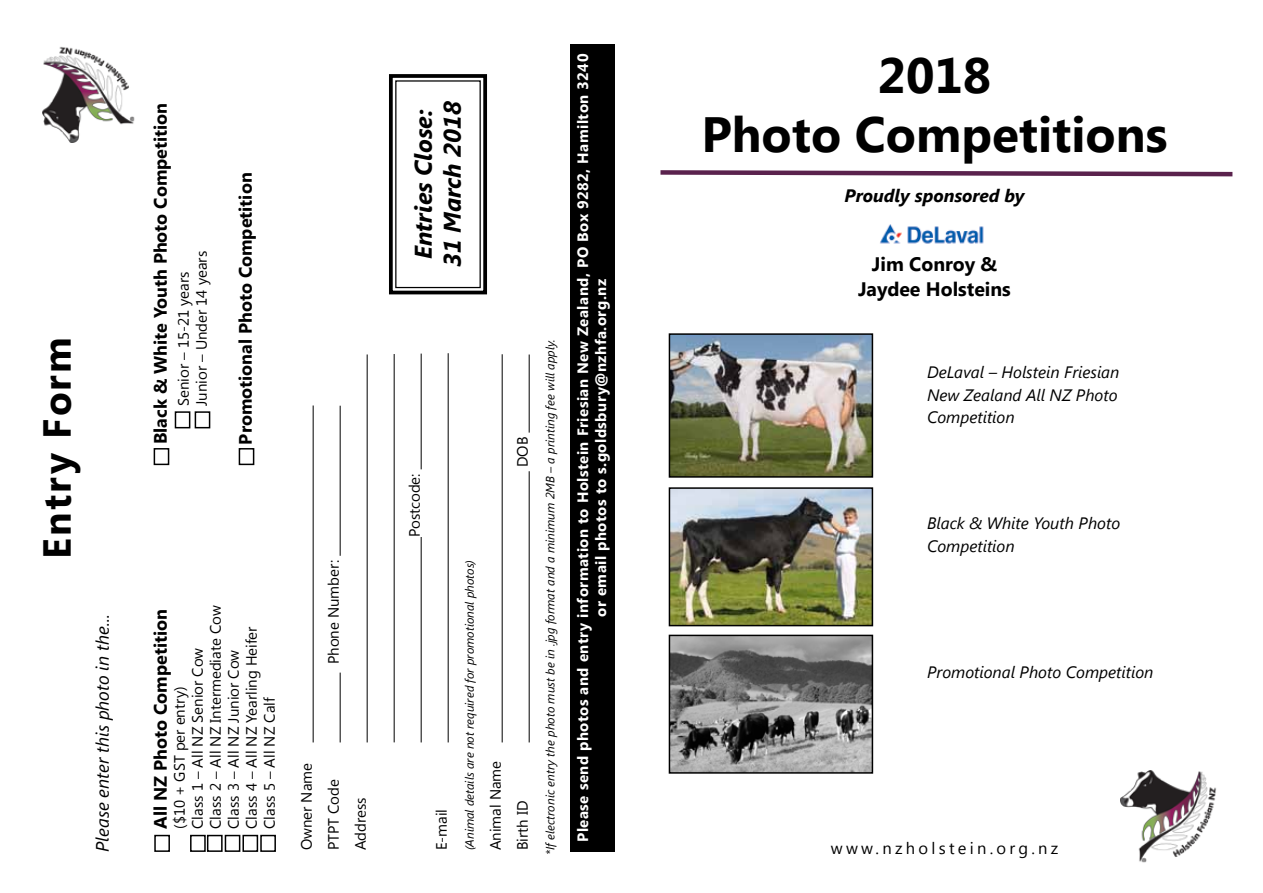
<style>
.page{position:relative;width:1263px;height:893px;background:#fff}
.page>*{position:absolute;margin:0;border:0;box-sizing:border-box;transform-origin:0 0}
.t1{font:700 49.5px/59.4px "Segoe UI";color:#000;text-align:center}
.t2{font:700 39px "Segoe UI";letter-spacing:.05em;color:#000}
.t3{font:italic 700 24px/28.8px "Segoe UI";color:#000;text-align:center}
.t4{font:700 19.5px/25.5px "Segoe UI";color:#000;text-align:center}
.t5{font:700 18px "Segoe UI";color:#000}
.t6{font:italic 18px "Segoe UI";color:#000}
.t7{font:italic 700 18px "Segoe UI";color:#000}
.t8{font:italic 16.5px/22.5px "Segoe UI";color:#000;text-align:justify}
.t9{font:16.5px "Segoe UI";letter-spacing:.2em;color:#000}
.t10{font:15px/18px "Segoe UI";color:#000}
.t11{font:700 15px/18px "Segoe UI";letter-spacing:.03em;color:#fff;text-align:center}
.t12{font:italic 12px "Segoe UI";color:#000}
</style>
<div class="page">
<hr style="left:313px;top:405px;width:1px;height:337px;background:#000">
<hr style="left:340px;top:673px;width:1px;height:69px;background:#000">
<hr style="left:340px;top:406px;width:1px;height:150px;background:#000">
<hr style="left:367px;top:354px;width:1px;height:388px;background:#000">
<hr style="left:394px;top:354px;width:1px;height:388px;background:#000">
<hr style="left:421px;top:537px;width:1px;height:205px;background:#000">
<hr style="left:421px;top:354px;width:1px;height:115px;background:#000">
<hr style="left:448px;top:353px;width:1px;height:389px;background:#000">
<hr style="left:502px;top:354px;width:1px;height:388px;background:#000">
<hr style="left:529px;top:471px;width:1px;height:271px;background:#000">
<hr style="left:529px;top:354px;width:1px;height:79px;background:#000">
<div style="left:154px;top:835px;width:16px;height:17px;border:2px solid #000"></div>
<div style="left:190px;top:835px;width:16px;height:17px;border:2px solid #000"></div>
<div style="left:207px;top:835px;width:16px;height:17px;border:2px solid #000"></div>
<div style="left:225px;top:835px;width:15px;height:17px;border:2px solid #000"></div>
<div style="left:242px;top:835px;width:16px;height:17px;border:2px solid #000"></div>
<div style="left:260px;top:835px;width:16px;height:17px;border:2px solid #000"></div>
<div style="left:239px;top:448px;width:15px;height:17px;border:2px solid #000"></div>
<div style="left:154px;top:448px;width:15px;height:17px;border:2px solid #000"></div>
<div style="left:175px;top:411px;width:15px;height:17px;border:2px solid #000"></div>
<div style="left:195px;top:411px;width:15px;height:17px;border:2px solid #000"></div>
<svg style="left:389px;top:74px;width:98px;height:221px"></svg>
<div style="left:395px;top:80px;width:86px;height:208px;border:1px solid #000"></div>
<div style="left:570px;top:44px;width:44px;height:808px;background:#000"></div>
<img style="left:880px;top:224px;width:104px;height:20px">
<img style="left:672px;top:490px;width:198px;height:133px">
<div style="left:669px;top:487px;width:204px;height:139px;border:2px solid #000"></div>
<img style="left:672px;top:336px;width:198px;height:139px">
<div style="left:669px;top:333px;width:204px;height:145px;border:2px solid #000"></div>
<svg style="left:660px;top:170px;width:573px;height:7px"></svg>
<img style="left:1120px;top:771px;width:97px;height:92px">
<img style="left:43px;top:46px;width:92px;height:97px">
<img style="left:672px;top:638px;width:198px;height:133px">
<div style="left:669px;top:635px;width:204px;height:139px;border:2px solid #000"></div>
<h2 class="t2" style="left:29px;top:559px;width:223px;rotate:-90deg">Entry Form</h2>
<p class="t6" style="left:90px;top:852px;width:239px;rotate:-90deg">Please enter this photo in the...</p>
<p class="t5" style="left:147px;top:444px;width:343px;rotate:-90deg">Black &amp; White Youth Photo Competition</p>
<p class="t10" style="left:174px;top:406px;width:157px;rotate:-90deg">Senior – 15-21 years<br>Junior – Under 14 years</p>
<p class="t5" style="left:233px;top:444px;width:273px;rotate:-90deg">Promotional Photo Competition</p>
<p class="t5" style="left:147px;top:829px;width:221px;rotate:-90deg">All NZ Photo Competition</p>
<p class="t10" style="left:170px;top:829px;width:225px;rotate:-90deg">($10 + GST per entry)<br>Class 1 – All NZ Senior Cow<br>Class 2 – All NZ Intermediate Cow<br>Class 3 – All NZ Junior Cow<br>Class 4 – All NZ Yearling Heifer<br>Class 5 – All NZ Calf</p>
<p class="t10" style="left:324px;top:664px;width:106px;rotate:-90deg">Phone Number:</p>
<p class="t10" style="left:292px;top:850px;width:89px;line-height:27px;rotate:-90deg">Owner Name<br>PTPT Code</p>
<p class="t10" style="left:351px;top:850px;width:54px;rotate:-90deg">Address</p>
<h3 class="t3" style="left:408px;top:267px;width:168px;rotate:-90deg">Entries Close:<br>31 March 2018</h3>
<p class="t10" style="left:405px;top:537px;width:65px;rotate:-90deg">Postcode:</p>
<p class="t10" style="left:432px;top:850px;width:43px;rotate:-90deg">E-mail</p>
<p class="t10" style="left:513px;top:467px;width:32px;rotate:-90deg">DOB</p>
<p class="t12" style="left:461px;top:850px;width:293px;rotate:-90deg">(Animal details are not required for promotional photos)</p>
<p class="t10" style="left:481px;top:850px;width:91px;line-height:27px;rotate:-90deg">Animal Name<br>Birth ID</p>
<p class="t12" style="left:542px;top:855px;width:517px;rotate:-90deg">*If electronic entry the photo must be in .jpg format and a minimum 2MB – a printing fee will apply.</p>
<p class="t11" style="left:573px;top:842px;width:790px;rotate:-90deg">Please send photos and entry information to Holstein Friesian New Zealand, PO Box 9282, Hamilton 3240 or email photos to s.goldsbury@nzhfa.org.nz</p>
<h1 class="t1" style="left:701px;top:43px;width:467px">2018<br>Photo Competitions</h1>
<p class="t7" style="left:844px;top:183px;width:182px">Proudly sponsored by</p>
<h3 class="t4" style="left:858px;top:250px;width:154px">Jim Conroy &amp;<br>Jaydee Holsteins</h3>
<p class="t8" style="left:927px;top:360px;width:194px">DeLaval – Holstein Friesian New Zealand All NZ Photo Competition</p>
<p class="t8" style="left:927px;top:511px;width:195px">Black &amp; White Youth Photo<br>Competition</p>
<p class="t8" style="left:927px;top:660px;width:228px">Promotional Photo Competition</p>
<p class="t9" style="left:831px;top:837px;width:229px">www.nzholstein.org.nz</p>
</div>
